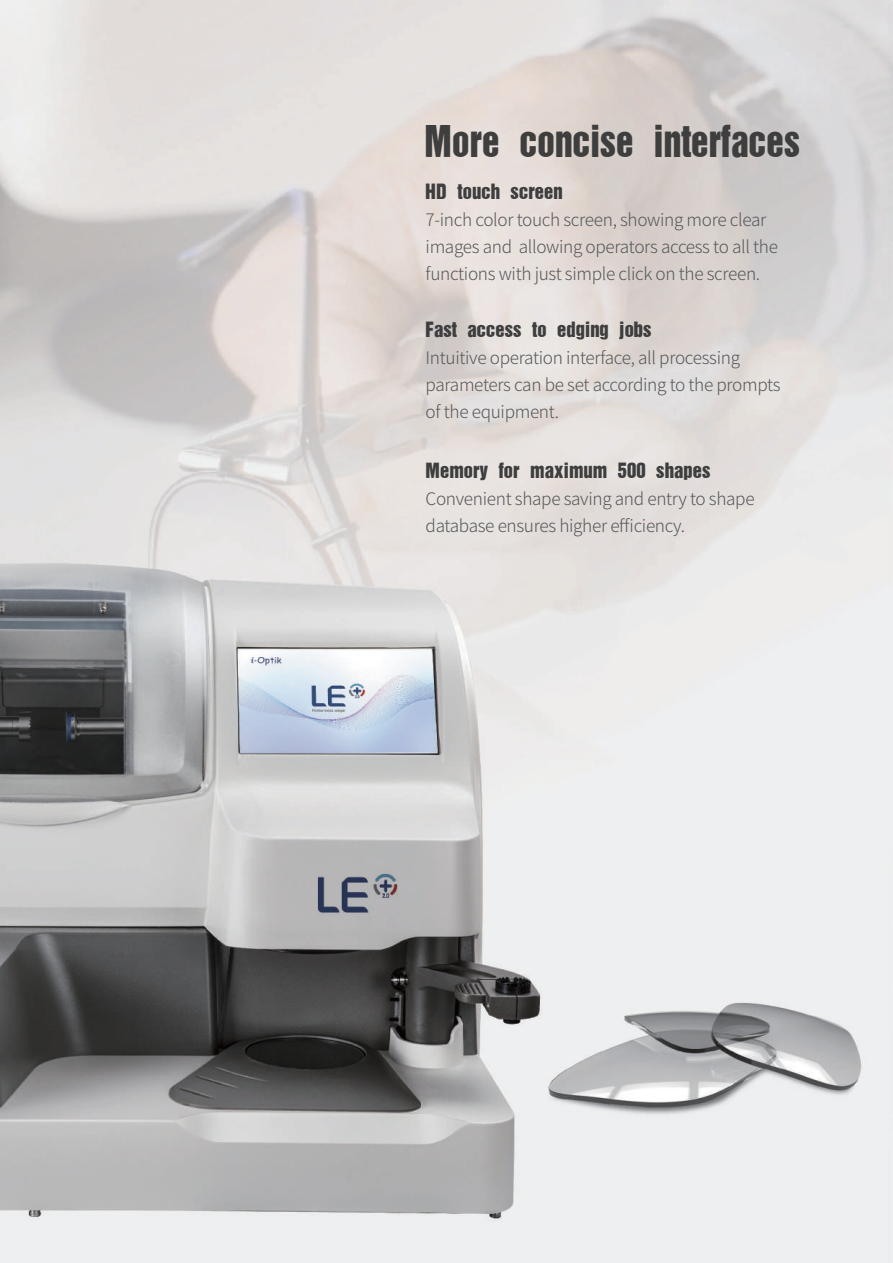
<style>
.page{position:relative;width:893px;height:1263px;background:#fff}
.page>*{position:absolute;margin:0;border:0;box-sizing:border-box;transform-origin:0 0}
.t1{font:43.95px "Helvetica Inserat Roman Semi B";color:#3e3e3f;scale:.89 1}
.t2{font:21px "Helvetica Inserat Roman Semi B";color:#3e3e3f}
.t3{font:300 17.25px/27px "Source Han Sans CN";letter-spacing:-.02em;color:#57585a}
</style>
<div class="page">
<img style="left:0;top:0;width:893px;height:1262px">
<h1 class="t1" style="left:425px;top:122px;width:423px">More concise interfaces</h1>
<p class="t2" style="left:426px;top:183px;width:139px">HD touch screen</p>
<p class="t3" style="left:426px;top:207px;width:354px">7-inch color touch screen, showing more clear images and allowing operators access to all the functions with just simple click on the screen.</p>
<p class="t2" style="left:426px;top:320px;width:228px">Fast access to edging jobs</p>
<p class="t3" style="left:426px;top:345px;width:356px">Intuitive operation interface, all processing parameters can be set according to the prompts of the equipment.</p>
<p class="t2" style="left:426px;top:462px;width:286px">Memory for maximum 500 shapes</p>
<p class="t3" style="left:426px;top:486px;width:331px">Convenient shape saving and entry to shape database ensures higher efficiency.</p>
</div>
